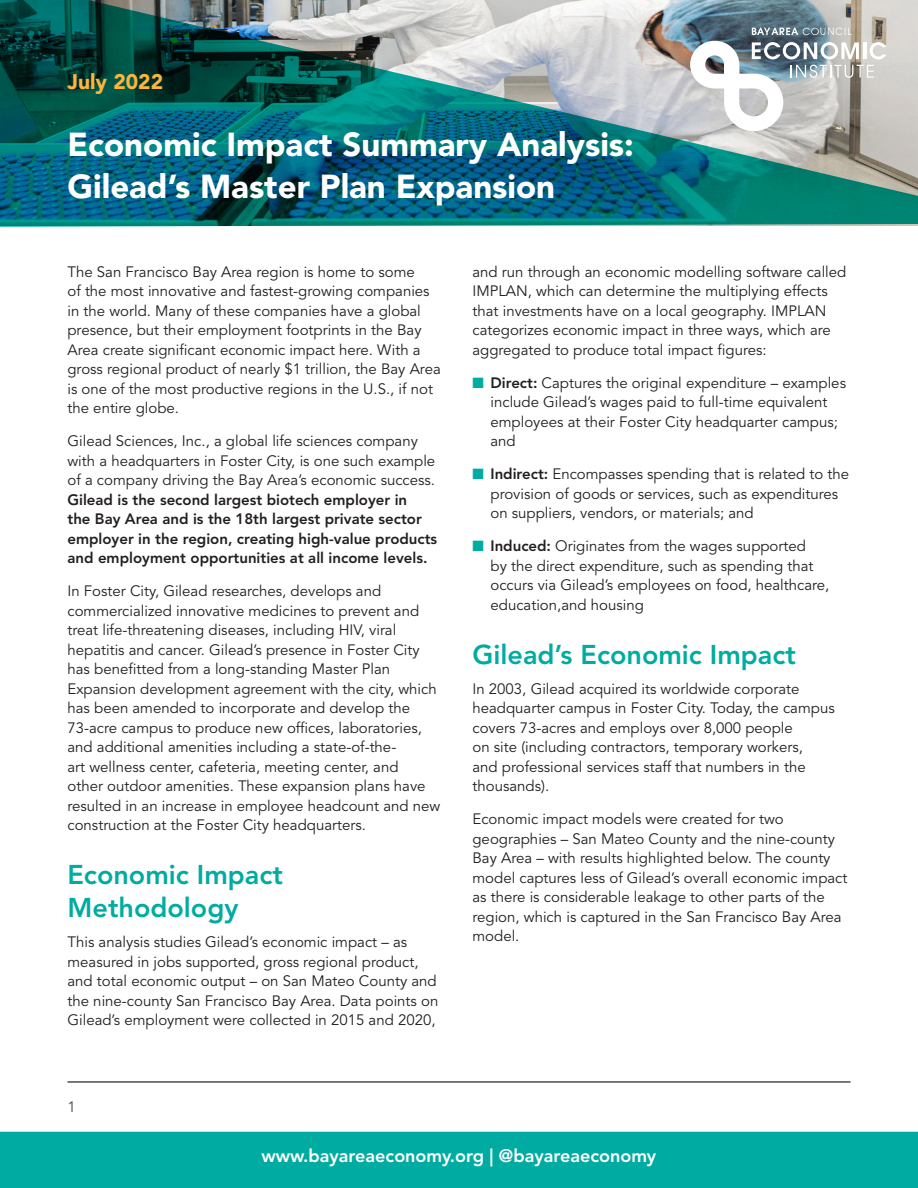
<style>
.page{position:relative;width:918px;height:1188px;background:#fff}
.page>*{position:absolute;margin:0;border:0;box-sizing:border-box;transform-origin:0 0}
.Heading_3{font:900 33px "Avenir LT Std";color:#fff}
.Heading_2{font:800 27px/33px "Avenir LT Std";color:#00aca2}
.Heading_3-2{font:900 21px "Avenir LT Std";color:#fcb53d}
.Heading_3_NOT_TOC{font:800 18px "Avenir LT Std";color:#fff}
.Body_Text{font:15px/19.5px "Avenir LT Std";color:#231f20}
.Body_Text-2{font:800 15px/19.5px "Avenir LT Std";color:#231f20}
.t1{font:15px "Avenir LT Std";color:#4b4c4d}
.s1{font-weight:400}
.s2{color:#00aca2}
.s3{font-weight:800}
</style>
<div class="page">
<hr style="left:68px;top:1081px;width:782px;height:2px;background:#4b4c4d">
<img style="left:0;top:0;width:918px;height:227px">
<svg style="left:752px;top:28px;width:100px;height:7px"></svg>
<svg style="left:690px;top:41px;width:196px;height:90px"></svg>
<div style="left:0;top:1132px;width:918px;height:56px;background:#00aca2"></div>
<p class="Heading_3-2" style="left:68px;top:69px;width:97px">July 2022</p>
<p class="Heading_3" style="left:68px;top:125px;width:568px">Economic Impact Summary Analysis:</p>
<p class="Heading_3" style="left:68px;top:167px;width:489px">Gilead’s Master Plan Expansion</p>
<p class="Body_Text" style="left:68px;top:262px;width:375px">The San Francisco Bay Area region is home to some<br>of the most innovative and fastest-growing companies in the world. Many of these companies have a global presence, but their employment footprints in the Bay Area create significant economic impact here. With a gross regional product of nearly $1 trillion, the Bay Area is one of the most productive regions in the U.S., if not the entire globe.</p>
<p class="Body_Text-2" style="left:68px;top:431px;width:371px"><span class="s1">Gilead Sciences, Inc., a global life sciences company with a headquarters in Foster City, is one such example of a company driving the Bay Area’s economic success.<br></span>Gilead is the second largest biotech employer in<br>the Bay Area and is the 18th largest private sector employer in the region, creating high-value products and employment opportunities at all income levels.</p>
<p class="Body_Text" style="left:68px;top:582px;width:374px">In Foster City, Gilead researches, develops and commercialized innovative medicines to prevent and treat life-threatening diseases, including HIV, viral hepatitis and cancer. Gilead’s presence in Foster City has benefitted from a long-standing Master Plan Expansion development agreement with the city, which has been amended to incorporate and develop the 73-acre campus to produce new offices, laboratories, and additional amenities including a state-of-the-<br>art wellness center, cafeteria, meeting center, and<br>other outdoor amenities. These expansion plans have resulted in an increase in employee headcount and new construction at the Foster City headquarters.</p>
<p class="Heading_2" style="left:68px;top:859px;width:217px">Economic Impact<br>Methodology</p>
<p class="Body_Text" style="left:68px;top:933px;width:372px">This analysis studies Gilead’s economic impact – as measured in jobs supported, gross regional product, and total economic output – on San Mateo County and the nine-county San Francisco Bay Area. Data points on Gilead’s employment were collected in 2015 and 2020,</p>
<p class="t1" style="left:68px;top:1098px;width:10px">1</p>
<p class="Body_Text" style="left:472px;top:262px;width:375px">and run through an economic modelling software called IMPLAN, which can determine the multiplying effects that investments have on a local geography. IMPLAN categorizes economic impact in three ways, which are aggregated to produce total impact figures:</p>
<p class="Body_Text" style="left:491px;top:373px;width:357px;text-indent:-18px"><span class="s2">■</span> <span class="s3">Direct:</span> Captures the original expenditure – examples include Gilead’s wages paid to full-time equivalent employees at their Foster City headquarter campus; and</p>
<p class="Body_Text" style="left:491px;top:465px;width:360px;text-indent:-18px"><span class="s2">■</span> <span class="s3">Indirect:</span> Encompasses spending that is related to the provision of goods or services, such as expenditures on suppliers, vendors, or materials; and</p>
<p class="Body_Text" style="left:491px;top:537px;width:340px;text-indent:-18px"><span class="s2">■</span> <span class="s3">Induced:</span> Originates from the wages supported<br>by the direct expenditure, such as spending that occurs via Gilead’s employees on food, healthcare, education,and housing</p>
<p class="Heading_2" style="left:472px;top:638px;width:325px">Gilead’s Economic Impact</p>
<p class="Body_Text" style="left:472px;top:679px;width:364px">In 2003, Gilead acquired its worldwide corporate headquarter campus in Foster City. Today, the campus covers 73-acres and employs over 8,000 people<br>on site (including contractors, temporary workers,<br>and professional services staff that numbers in the thousands).</p>
<p class="Body_Text" style="left:472px;top:810px;width:377px">Economic impact models were created for two geographies – San Mateo County and the nine-county Bay Area – with results highlighted below. The county model captures less of Gilead’s overall economic impact as there is considerable leakage to other parts of the region, which is captured in the San Francisco Bay Area model.</p>
<p class="Heading_3_NOT_TOC" style="left:262px;top:1145px;width:396px">www.bayareaeconomy.org | @bayareaeconomy</p>
</div>
